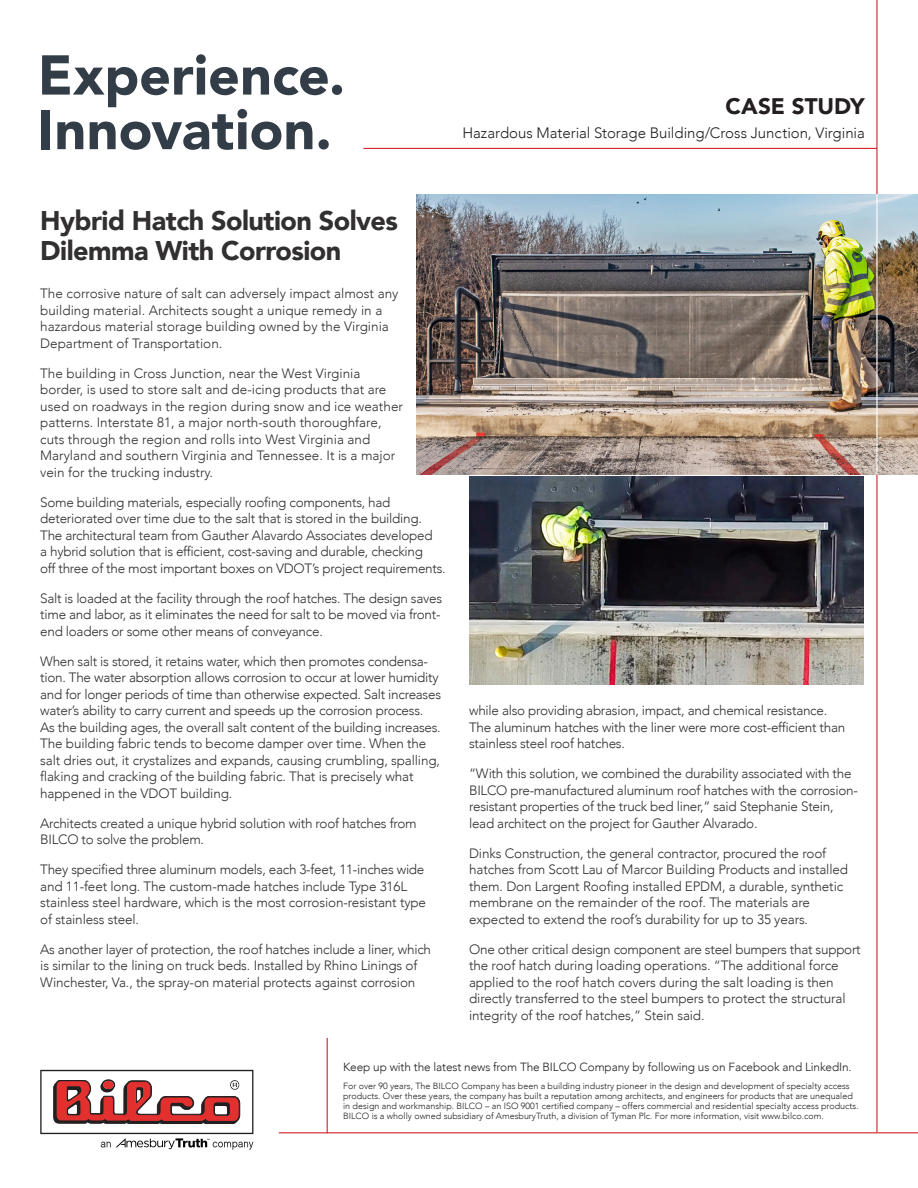
<style>
.page{position:relative;width:918px;height:1188px;background:#fff}
.page>*{position:absolute;margin:0;border:0;box-sizing:border-box;transform-origin:0 0}
.t1{font:900 55.5px "Avenir";color:#323d47}
.t2{font:900 27px/30px "Avenir";letter-spacing:-.02em;color:#312f30}
.t3{font:900 22.5px "Avenir";color:#231f20}
.t4{font:300 15px "Avenir";letter-spacing:-.005em;color:#231f20}
.t5{font:300 13.5px/16.5px "Avenir";letter-spacing:-.01em;color:#312f30}
.Body_Text{font:300 11.85px "Avenir";letter-spacing:-.01em;color:#231f20}
.t6{font:300 9px/10.2px "Avenir";color:#231f20}
</style>
<div class="page">
<hr style="left:876px;top:0;width:2px;height:1133px;background:#d1232a">
<img style="left:469px;top:477px;width:395px;height:208px">
<svg style="left:40px;top:1070px;width:213px;height:80px"></svg>
<hr style="left:327px;top:1038px;width:1px;height:95px;background:#d1232a">
<hr style="left:279px;top:1132px;width:639px;height:1px;background:#d1232a">
<hr style="left:363px;top:148px;width:514px;height:1px;background:#d1232a">
<img style="left:417px;top:194px;width:501px;height:280px">
<hr style="left:876px;top:194px;width:2px;height:280px;background:#fff">
<p class="t1" style="left:38px;top:28px;width:309px">Experience.</p>
<p class="t1" style="left:38px;top:82px;width:296px">Innovation.</p>
<p class="t3" style="left:726px;top:87px;width:141px">CASE STUDY</p>
<p class="t4" style="left:462px;top:124px;width:404px">Hazardous Material Storage Building/Cross Junction, Virginia</p>
<p class="t2" style="left:40px;top:205px;width:359px">Hybrid Hatch Solution Solves<br>Dilemma With Corrosion</p>
<p class="t5" style="left:40px;top:285px;width:360px">The corrosive nature of salt can adversely impact almost any building material. Architects sought a unique remedy in a hazardous material storage building owned by the Virginia Department of Transportation.</p>
<p class="t5" style="left:40px;top:365px;width:364px">The building in Cross Junction, near the West Virginia border, is used to store salt and de-icing products that are used on roadways in the region during snow and ice weather patterns. Interstate 81, a major north-south thoroughfare, cuts through the region and rolls into West Virginia and Maryland and southern Virginia and Tennessee. It is a major vein for the trucking industry.</p>
<p class="t5" style="left:40px;top:494px;width:407px">Some building materials, especially roofing components, had deteriorated over time due to the salt that is stored in the building.<br>The architectural team from Gauther Alavardo Associates developed<br>a hybrid solution that is efficient, cost-saving and durable, checking<br>off three of the most important boxes on VDOT’s project requirements.</p>
<p class="t5" style="left:40px;top:590px;width:403px;text-align:justify">Salt is loaded at the facility through the roof hatches. The design saves time and labor, as it eliminates the need for salt to be moved via front&shy;end loaders or some other means of conveyance.</p>
<p class="t5" style="left:40px;top:653px;width:402px">When salt is stored, it retains water, which then promotes condensa&shy;tion. The water absorption allows corrosion to occur at lower humidity and for longer periods of time than otherwise expected. Salt increases water’s ability to carry current and speeds up the corrosion process.<br>As the building ages, the overall salt content of the building increases.<br>The building fabric tends to become damper over time. When the salt dries out, it crystalizes and expands, causing crumbling, spalling, flaking and cracking of the building fabric. That is precisely what happened in the VDOT building.</p>
<p class="t5" style="left:40px;top:815px;width:378px">Architects created a unique hybrid solution with roof hatches from<br>BILCO to solve the problem.</p>
<p class="t5" style="left:40px;top:861px;width:387px">They specified three aluminum models, each 3-feet, 11-inches wide and 11-feet long. The custom-made hatches include Type 316L stainless steel hardware, which is the most corrosion-resistant type of stainless steel.</p>
<p class="t5" style="left:40px;top:941px;width:392px">As another layer of protection, the roof hatches include a liner, which is similar to the lining on truck beds. Installed by Rhino Linings of<br>Winchester, Va., the spray-on material protects against corrosion</p>
<p class="t5" style="left:469px;top:702px;width:378px">while also providing abrasion, impact, and chemical resistance.<br>The aluminum hatches with the liner were more cost-efficient than stainless steel roof hatches.</p>
<p class="t5" style="left:469px;top:765px;width:390px">“With this solution, we combined the durability associated with the BILCO pre-manufactured aluminum roof hatches with the corrosion&shy;resistant properties of the truck bed liner,” said Stephanie Stein, lead architect on the project for Gauther Alvarado.</p>
<p class="t5" style="left:469px;top:845px;width:380px">Dinks Construction, the general contractor, procured the roof hatches from Scott Lau of Marcor Building Products and installed them. Don Largent Roofing installed EPDM, a durable, synthetic membrane on the remainder of the roof. The materials are expected to extend the roof’s durability for up to 35 years.</p>
<p class="t5" style="left:469px;top:941px;width:393px">One other critical design component are steel bumpers that support the roof hatch during loading operations. “The additional force applied to the roof hatch covers during the salt loading is then directly transferred to the steel bumpers to protect the structural integrity of the roof hatches,” Stein said.</p>
<p class="Body_Text" style="left:343px;top:1060px;width:510px">Keep up with the latest news from The BILCO Company by following us on Facebook and LinkedIn.</p>
<p class="t6" style="left:343px;top:1080px;width:517px">For over 90 years, The BILCO Company has been a building industry pioneer in the design and development of specialty access products. Over these years, the company has built a reputation among architects, and engineers for products that are unequaled in design and workmanship. BILCO – an ISO 9001 certified company – offers commercial and residential specialty access products.<br>BILCO is a wholly owned subsidiary of AmesburyTruth, a division of Tyman Plc. For more information, visit www.bilco.com.</p>
</div>
